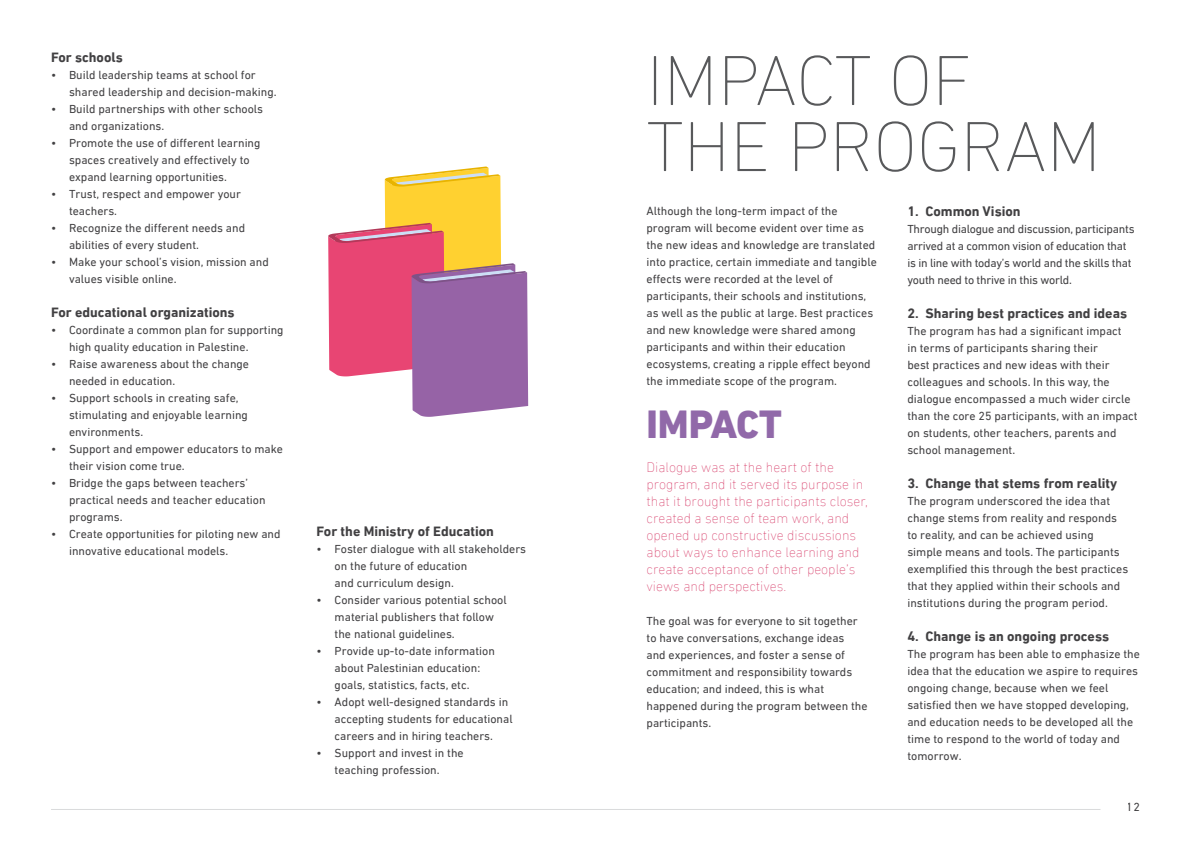
<style>
.page{position:relative;width:1191px;height:842px;background:#fff}
.page>*{position:absolute;margin:0;border:0;box-sizing:border-box;transform-origin:0 0}
.t1{font:200 72px/66px "DIN Next LT Arabic";color:#58595b}
.t2{font:800 40px "DIN Next LTW23";color:#9169a9}
.t3{font:200 14px/17px "DIN Next LTW23";color:#d73d69}
.t4{font:700 14px "DIN Next LTW23";color:#414042}
.t5{font:12px/17px "DIN Next LTW23";color:#414042}
.t6{font:12px/17px "DIN Next LTW23";letter-spacing:-.02em;color:#414042}
</style>
<div class="page">
<svg style="left:328px;top:166px;width:200px;height:251px"></svg>
<hr style="left:51px;top:809px;width:1049px;height:1px;background:#dadbdc">
<p class="t4" style="left:51px;top:49px;width:73px">For schools</p>
<p class="t5" style="left:69px;top:66px;width:209px;text-indent:-18px">• Build leadership teams at school for shared leadership and decision-making.</p>
<p class="t5" style="left:69px;top:100px;width:196px;text-indent:-18px">• Build partnerships with other schools and organizations.</p>
<p class="t5" style="left:69px;top:134px;width:193px;text-indent:-18px">• Promote the use of different learning spaces creatively and effectively to expand learning opportunities.</p>
<p class="t5" style="left:69px;top:185px;width:173px;text-indent:-18px">• Trust, respect and empower your teachers.</p>
<p class="t5" style="left:69px;top:219px;width:178px;text-indent:-18px">• Recognize the different needs and abilities of every student.</p>
<p class="t5" style="left:69px;top:253px;width:201px;text-indent:-18px">• Make your school’s vision, mission and values visible online.</p>
<p class="t4" style="left:51px;top:304px;width:185px">For educational organizations</p>
<p class="t5" style="left:69px;top:321px;width:216px;text-indent:-18px">• Coordinate a common plan for supporting high quality education in Palestine.</p>
<p class="t5" style="left:69px;top:355px;width:182px;text-indent:-18px">• Raise awareness about the change needed in education.</p>
<p class="t5" style="left:69px;top:389px;width:180px;text-indent:-18px">• Support schools in creating safe, stimulating and enjoyable learning environments.</p>
<p class="t5" style="left:69px;top:440px;width:216px;text-indent:-18px">• Support and empower educators to make their vision come true.</p>
<p class="t5" style="left:69px;top:474px;width:198px;text-indent:-18px">• Bridge the gaps between teachers’ practical needs and teacher education programs.</p>
<p class="t5" style="left:69px;top:525px;width:213px;text-indent:-18px">• Create opportunities for piloting new and innovative educational models.</p>
<p class="t4" style="left:317px;top:523px;width:179px">For the Ministry of Education</p>
<p class="t5" style="left:335px;top:540px;width:193px;text-indent:-18px">• Foster dialogue with all stakeholders on the future of education<br>and curriculum design.</p>
<p class="t5" style="left:335px;top:591px;width:174px;text-indent:-18px">• Consider various potential school material publishers that follow the national guidelines.</p>
<p class="t5" style="left:335px;top:642px;width:162px;text-indent:-18px">• Provide up-to-date information about Palestinian education: goals, statistics, facts, etc.</p>
<p class="t5" style="left:335px;top:693px;width:179px;text-indent:-18px">• Adopt well-designed standards in accepting students for educational careers and in hiring teachers.</p>
<p class="t5" style="left:317px;top:744px;width:148px;text-align:center">• Support and invest in the teaching profession.</p>
<h1 class="t1" style="left:646px;top:47px;width:456px">IMPACT OF<br>THE PROGRAM</h1>
<p class="t5" style="left:646px;top:202px;width:232px">Although the long-term impact of the program will become evident over time as the new ideas and knowledge are translated into practice, certain immediate and tangible effects were recorded at the level of participants, their schools and institutions, as well as the public at large. Best practices and new knowledge were shared among participants and within their education ecosystems, creating a ripple effect beyond the immediate scope of the program.</p>
<h2 class="t2" style="left:646px;top:401px;width:137px">IMPACT</h2>
<p class="t3" style="left:646px;top:459px;width:223px">Dialogue was at the heart of the program, and it served its purpose in that it brought the participants closer, created a sense of team work, and opened up constructive discussions about ways to enhance learning and create acceptance of other people’s views and perspectives.</p>
<p class="t5" style="left:646px;top:612px;width:223px">The goal was for everyone to sit together to have conversations, exchange ideas<br>and experiences, and foster a sense of commitment and responsibility towards education; and indeed, this is what happened during the program between the participants.</p>
<p class="t4" style="left:907px;top:203px;width:115px">1. Common Vision</p>
<p class="t6" style="left:907px;top:221px;width:229px">Through dialogue and discussion, participants arrived at a common vision of education that is in line with today’s world and the skills that youth need to thrive in this world.</p>
<p class="t4" style="left:907px;top:305px;width:221px">2. Sharing best practices and ideas</p>
<p class="t5" style="left:907px;top:323px;width:232px">The program has had a significant impact<br>in terms of participants sharing their<br>best practices and new ideas with their colleagues and schools. In this way, the dialogue encompassed a much wider circle than the core 25 participants, with an impact on students, other teachers, parents and school management.</p>
<p class="t4" style="left:907px;top:475px;width:211px">3. Change that stems from reality</p>
<p class="t5" style="left:907px;top:493px;width:222px">The program underscored the idea that change stems from reality and responds to reality, and can be achieved using simple means and tools. The participants exemplified this through the best practices that they applied within their schools and institutions during the program period.</p>
<p class="t4" style="left:907px;top:628px;width:203px">4. Change is an ongoing process</p>
<p class="t5" style="left:907px;top:646px;width:234px">The program has been able to emphasize the idea that the education we aspire to requires ongoing change, because when we feel satisfied then we have stopped developing, and education needs to be developed all the time to respond to the world of today and tomorrow.</p>
<p class="t5" style="left:1127px;top:798px;width:15px">12</p>
</div>
